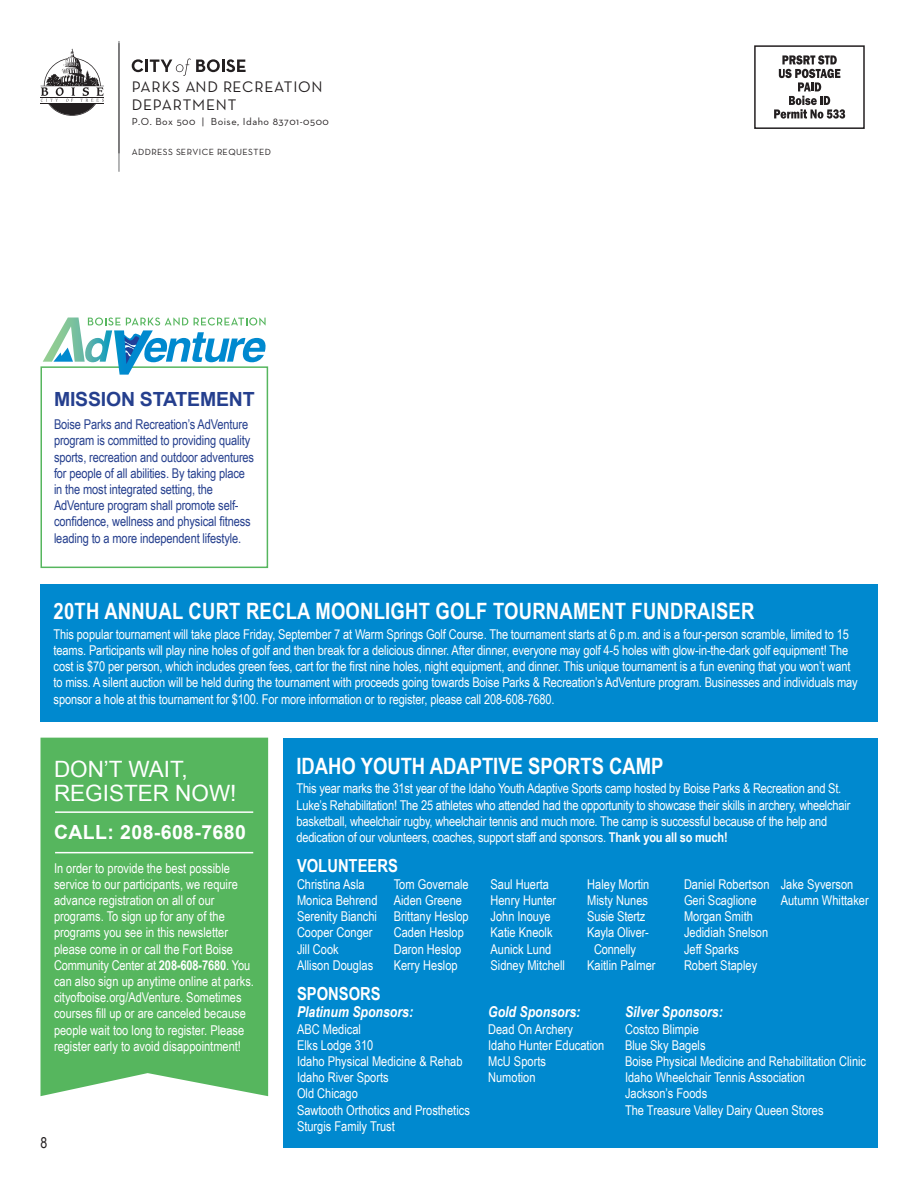
<style>
.page{position:relative;width:918px;height:1188px;background:#fff}
.page>*{position:absolute;margin:0;border:0;box-sizing:border-box;transform-origin:0 0}
.t1{font:700 22.5px "Arial Narrow";letter-spacing:.01em;color:#fff}
.t2{font:22.5px/24px "Arial";color:#fff}
.t3{font:700 19.5px "Arial";letter-spacing:.02em;color:#fff}
.t4{font:700 19.5px "Arial";letter-spacing:-.01em;color:#253f8e}
.t5{font:700 18px "Arial Narrow";color:#fff}
.t6{font:15.6px/18.6px "Neutraface Text";letter-spacing:.05em;color:#231f20}
.t7{font:italic 700 15px "Arial Narrow";color:#fff}
.t8{font:15px "Arial Narrow";color:#231f20}
.t9{font:13.5px/16.2px "Arial Narrow";color:#fff}
.t10{font:13.5px/16.2px "Arial Narrow";letter-spacing:-.01em;color:#253f8e}
.t11{font:10.35px "Neutraface Text";letter-spacing:.05em;color:#231f20}
.t12{font:9.15px "Neutraface Text";letter-spacing:.05em;color:#231f20}
.s1{font-weight:700}
</style>
<div class="page">
<div style="left:40px;top:366px;width:228px;height:202px;border:2px solid #56b65e"></div>
<svg style="left:774px;top:55px;width:72px;height:64px"></svg>
<div style="left:754px;top:45px;width:111px;height:84px;border:2px solid #231f20"></div>
<svg style="left:41px;top:49px;width:63px;height:67px"></svg>
<svg style="left:132px;top:59px;width:114px;height:17px"></svg>
<hr style="left:119px;top:41px;width:1px;height:131px;background:#6c6d70">
<div style="left:40px;top:738px;width:228px;height:358px;background:#56b65e"></div>
<hr style="left:55px;top:811px;width:198px;height:2px;background:#fff">
<hr style="left:55px;top:852px;width:198px;height:1px;background:#fff">
<svg style="left:43px;top:318px;width:224px;height:58px"></svg>
<div style="left:40px;top:584px;width:838px;height:137px;background:#0089cf"></div>
<div style="left:283px;top:738px;width:595px;height:410px;background:#0089cf"></div>
<p class="t6" style="left:132px;top:77px;width:193px">PARKS AND RECREATION<br>DEPARTMENT</p>
<p class="t11" style="left:132px;top:115px;width:199px">P.O. Box 500 | Boise, Idaho 83701-0500</p>
<p class="t12" style="left:132px;top:146px;width:141px">ADDRESS SERVICE REQUESTED</p>
<p class="t4" style="left:54px;top:386px;width:202px">MISSION STATEMENT</p>
<p class="t10" style="left:54px;top:416px;width:202px">Boise Parks and Recreation’s AdVenture program is committed to providing quality sports, recreation and outdoor adventures for people of all abilities. By taking place in the most integrated setting, the AdVenture program shall promote self&shy;confidence, wellness and physical fitness leading to a more independent lifestyle.</p>
<p class="t1" style="left:54px;top:594px;width:702px">20TH ANNUAL CURT RECLA MOONLIGHT GOLF TOURNAMENT FUNDRAISER</p>
<p class="t9" style="left:54px;top:625px;width:806px">This popular tournament will take place Friday, September 7 at Warm Springs Golf Course. The tournament starts at 6 p.m. and is a four-person scramble, limited to 15 teams. Participants will play nine holes of golf and then break for a delicious dinner. After dinner, everyone may golf 4-5 holes with glow-in-the-dark golf equipment! The cost is $70 per person, which includes green fees, cart for the first nine holes, night equipment, and dinner. This unique tournament is a fun evening that you won’t want to miss. A silent auction will be held during the tournament with proceeds going towards Boise Parks &amp; Recreation’s AdVenture program. Businesses and individuals may sponsor a hole at this tournament for $100. For more information or to register, please call 208-608-7680.</p>
<p class="t2" style="left:54px;top:757px;width:184px">DON’T WAIT,<br>REGISTER NOW!</p>
<p class="t3" style="left:54px;top:819px;width:193px">CALL: 208-608-7680</p>
<p class="t9" style="left:54px;top:859px;width:201px">In order to provide the best possible service to our participants, we require advance registration on all of our programs. To sign up for any of the programs you see in this newsletter please come in or call the Fort Boise Community Center at <span class="s1">208-608-7680</span>. You can also sign up anytime online at parks. cityofboise.org/AdVenture. Sometimes courses fill up or are canceled because people wait too long to register. Please register early to avoid disappointment!</p>
<p class="t8" style="left:40px;top:1131px;width:8px">8</p>
<p class="t1" style="left:296px;top:749px;width:369px">IDAHO YOUTH ADAPTIVE SPORTS CAMP</p>
<p class="t9" style="left:296px;top:780px;width:555px">This year marks the 31st year of the Idaho Youth Adaptive Sports camp hosted by Boise Parks &amp; Recreation and St.<br>Luke’s Rehabilitation! The 25 athletes who attended had the opportunity to showcase their skills in archery, wheelchair basketball, wheelchair rugby, wheelchair tennis and much more. The camp is successful because of the help and dedication of our volunteers, coaches, support staff and sponsors. <span class="s1">Thank you all so much!</span></p>
<p class="t9" style="left:297px;top:875px;width:69px">Christina Asla</p>
<p class="t9" style="left:297px;top:892px;width:82px">Monica Behrend</p>
<p class="t9" style="left:297px;top:908px;width:81px">Serenity Bianchi</p>
<p class="t9" style="left:297px;top:924px;width:77px">Cooper Conger</p>
<p class="t9" style="left:297px;top:940px;width:43px">Jill Cook</p>
<p class="t9" style="left:297px;top:956px;width:78px">Allison Douglas</p>
<p class="t5" style="left:297px;top:852px;width:102px">VOLUNTEERS</p>
<p class="t9" style="left:394px;top:875px;width:77px">Tom Governale</p>
<p class="t9" style="left:394px;top:892px;width:70px">Aiden Greene</p>
<p class="t9" style="left:394px;top:908px;width:77px">Brittany Heslop</p>
<p class="t9" style="left:394px;top:924px;width:72px">Caden Heslop</p>
<p class="t9" style="left:394px;top:940px;width:69px">Daron Heslop</p>
<p class="t9" style="left:394px;top:956px;width:65px">Kerry Heslop</p>
<p class="t9" style="left:490px;top:875px;width:60px">Saul Huerta</p>
<p class="t9" style="left:490px;top:892px;width:67px">Henry Hunter</p>
<p class="t9" style="left:490px;top:908px;width:62px">John Inouye</p>
<p class="t9" style="left:490px;top:924px;width:64px">Katie Kneolk</p>
<p class="t9" style="left:490px;top:940px;width:62px">Aunick Lund</p>
<p class="t9" style="left:490px;top:956px;width:76px">Sidney Mitchell</p>
<p class="t9" style="left:781px;top:875px;width:74px">Jake Syverson</p>
<p class="t9" style="left:781px;top:892px;width:89px">Autumn Whittaker</p>
<p class="t9" style="left:587px;top:875px;width:64px">Haley Mortin</p>
<p class="t9" style="left:587px;top:892px;width:62px">Misty Nunes</p>
<p class="t9" style="left:587px;top:908px;width:60px">Susie Stertz</p>
<p class="t9" style="left:587px;top:924px;width:63px;text-align:center">Kayla Oliver-<br>Connelly</p>
<p class="t9" style="left:587px;top:956px;width:70px">Kaitlin Palmer</p>
<p class="t9" style="left:684px;top:875px;width:87px">Daniel Robertson</p>
<p class="t9" style="left:684px;top:892px;width:74px">Geri Scaglione</p>
<p class="t9" style="left:684px;top:908px;width:70px">Morgan Smith</p>
<p class="t9" style="left:684px;top:924px;width:86px">Jedidiah Snelson</p>
<p class="t9" style="left:684px;top:940px;width:57px">Jeff Sparks</p>
<p class="t9" style="left:684px;top:956px;width:75px">Robert Stapley</p>
<p class="t5" style="left:297px;top:980px;width:85px">SPONSORS</p>
<p class="t7" style="left:297px;top:1001px;width:118px">Platinum Sponsors:</p>
<p class="t9" style="left:297px;top:1020px;width:65px">ABC Medical</p>
<p class="t9" style="left:297px;top:1036px;width:78px">Elks Lodge 310</p>
<p class="t9" style="left:297px;top:1053px;width:167px">Idaho Physical Medicine &amp; Rehab</p>
<p class="t9" style="left:297px;top:1069px;width:93px">Idaho River Sports</p>
<p class="t9" style="left:297px;top:1085px;width:62px">Old Chicago</p>
<p class="t9" style="left:297px;top:1101px;width:174px">Sawtooth Orthotics and Prosthetics</p>
<p class="t9" style="left:297px;top:1117px;width:99px">Sturgis Family Trust</p>
<p class="t7" style="left:488px;top:1001px;width:94px">Gold Sponsors:</p>
<p class="t9" style="left:488px;top:1020px;width:86px">Dead On Archery</p>
<p class="t9" style="left:488px;top:1036px;width:118px">Idaho Hunter Education</p>
<p class="t9" style="left:488px;top:1053px;width:59px">McU Sports</p>
<p class="t9" style="left:488px;top:1069px;width:49px">Numotion</p>
<p class="t7" style="left:625px;top:1001px;width:99px">Silver Sponsors:</p>
<p class="t9" style="left:625px;top:1020px;width:75px">Costco Blimpie</p>
<p class="t9" style="left:625px;top:1036px;width:82px">Blue Sky Bagels</p>
<p class="t9" style="left:625px;top:1053px;width:243px">Boise Physical Medicine and Rehabilitation Clinic</p>
<p class="t9" style="left:625px;top:1069px;width:182px">Idaho Wheelchair Tennis Association</p>
<p class="t9" style="left:625px;top:1085px;width:84px">Jackson’s Foods</p>
<p class="t9" style="left:625px;top:1101px;width:200px">The Treasure Valley Dairy Queen Stores</p>
</div>
